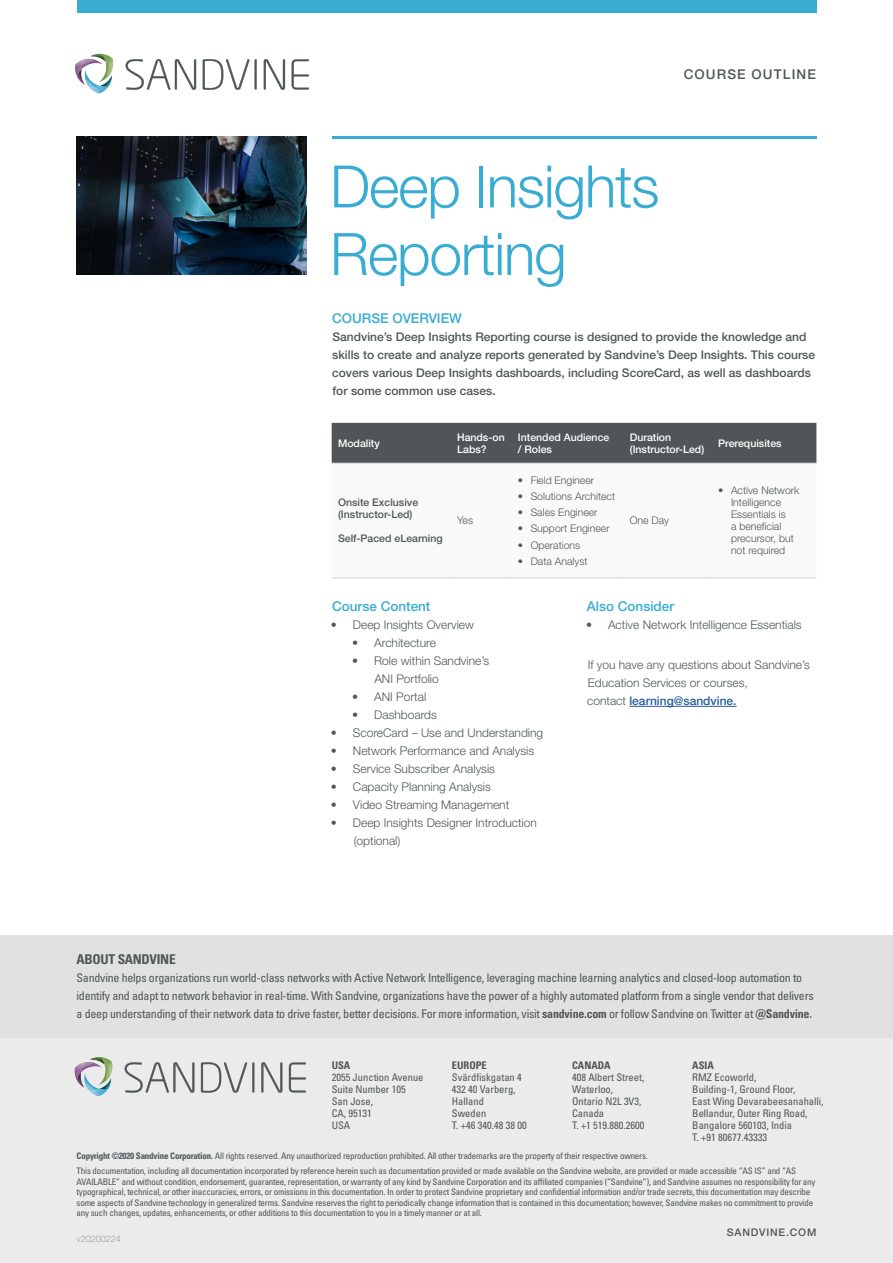
<style>
.page{position:relative;width:893px;height:1263px;background:#fff}
.page>*{position:absolute;margin:0;border:0;box-sizing:border-box;transform-origin:0 0}
.t1{font:300 58.5px/67.5px "Helvetica Neue LT Pro";letter-spacing:-.02em;color:#38acd2}
.t2{font:500 13.5px "Helvetica Neue LT Pro";color:#38acd2}
.t3{font:500 13.5px "Helvetica Neue LT Pro";letter-spacing:.08em;color:#505657}
.t4{font:700 condensed 13.5px "Univers LT Pro";letter-spacing:-.02em;color:#505657}
.t5{font:condensed 12px/18px "Univers LT Pro";letter-spacing:-.02em;color:#505657}
.t6{font:300 12px/18px "Helvetica Neue LT Pro";color:#505657}
.t7{font:500 12px/18px "Helvetica Neue LT Pro";color:#505657}
.t8{font:condensed 10.5px/12px "Univers LT Pro";color:#505657}
.t9{font:300 10.5px/12px "Helvetica Neue LT Pro";color:#505657}
.t10{font:500 10.5px/12px "Helvetica Neue LT Pro";color:#fff}
.t11{font:500 10.5px/12px "Helvetica Neue LT Pro";color:#505657}
.t12{font:700 condensed 10.5px "Univers LT Pro";color:#505657}
.t13{font:500 10.5px "Helvetica Neue LT Pro";letter-spacing:.08em;color:#505657}
.t14{font:condensed 9px/10.5px "Univers LT Pro";letter-spacing:-.02em;color:#505657}
.t15{font:300 9px "Helvetica Neue LT Pro";color:#a19f92}
.s1{font-weight:500;color:#275b9b}
.s2{font-weight:700}
</style>
<div class="page">
<hr style="left:629px;top:706px;width:108px;height:1px;background:#275b9b">
<div style="left:77px;top:0;width:739px;height:13px;background:#38acd2"></div>
<svg style="left:75px;top:54px;width:39px;height:39px"></svg>
<img style="left:77px;top:69px;width:8px;height:16px">
<svg style="left:126px;top:59px;width:70px;height:31px"></svg>
<svg style="left:203px;top:59px;width:54px;height:31px"></svg>
<svg style="left:264px;top:59px;width:21px;height:31px"></svg>
<svg style="left:292px;top:59px;width:17px;height:31px"></svg>
<hr style="left:332px;top:136px;width:484px;height:2px;background:#38acd2">
<img style="left:77px;top:136px;width:230px;height:139px">
<div style="left:332px;top:423px;width:484px;height:40px;background:#505657"></div>
<svg style="left:332px;top:577px;width:484px;height:1px"></svg>
<hr style="left:332px;top:463px;width:119px;height:1px;background:#d0d0d0">
<hr style="left:332px;top:578px;width:119px;height:1px;background:#d0d0d0">
<hr style="left:451px;top:463px;width:61px;height:1px;background:#d0d0d0">
<hr style="left:512px;top:463px;width:111px;height:1px;background:#d0d0d0">
<hr style="left:623px;top:463px;width:89px;height:1px;background:#d0d0d0">
<hr style="left:712px;top:463px;width:104px;height:1px;background:#d0d0d0">
<hr style="left:451px;top:578px;width:61px;height:1px;background:#d0d0d0">
<hr style="left:512px;top:578px;width:111px;height:1px;background:#d0d0d0">
<hr style="left:623px;top:578px;width:89px;height:1px;background:#d0d0d0">
<hr style="left:712px;top:578px;width:104px;height:1px;background:#d0d0d0">
<div style="left:0;top:975px;width:893px;height:288px;background:#ecebec"></div>
<div style="left:0;top:935px;width:893px;height:102px;background:#e2e1e2"></div>
<svg style="left:74px;top:1057px;width:39px;height:39px"></svg>
<img style="left:77px;top:1072px;width:7px;height:15px">
<svg style="left:125px;top:1062px;width:69px;height:31px"></svg>
<svg style="left:201px;top:1062px;width:53px;height:31px"></svg>
<svg style="left:261px;top:1062px;width:21px;height:31px"></svg>
<svg style="left:289px;top:1062px;width:17px;height:30px"></svg>
<h2 class="t3" style="left:684px;top:66px;width:134px">COURSE OUTLINE</h2>
<h1 class="t1" style="left:330px;top:152px;width:331px">Deep Insights<br>Reporting</h1>
<h2 class="t2" style="left:332px;top:310px;width:131px">COURSE OVERVIEW</h2>
<p class="t7" style="left:332px;top:327px;width:485px">Sandvine’s Deep Insights Reporting course is designed to provide the knowledge and skills to create and analyze reports generated by Sandvine’s Deep Insights. This course covers various Deep Insights dashboards, including ScoreCard, as well as dashboards for some common use cases.</p>
<p class="t10" style="left:338px;top:437px;width:43px">Modality</p>
<p class="t10" style="left:457px;top:431px;width:49px">Hands-on<br>Labs?</p>
<p class="t10" style="left:518px;top:431px;width:93px">Intended Audience / Roles</p>
<p class="t10" style="left:630px;top:431px;width:76px">Duration (Instructor-Led)</p>
<p class="t10" style="left:718px;top:437px;width:65px">Prerequisites</p>
<p class="t11" style="left:338px;top:496px;width:82px">Onsite Exclusive (Instructor-Led)</p>
<p class="t11" style="left:338px;top:532px;width:106px">Self-Paced eLearning</p>
<p class="t9" style="left:457px;top:514px;width:17px">Yes</p>
<p class="t9" style="left:518px;top:474px;width:78px">• Field Engineer</p>
<p class="t9" style="left:518px;top:490px;width:99px">• Solutions Architect</p>
<p class="t9" style="left:518px;top:506px;width:81px">• Sales Engineer</p>
<p class="t9" style="left:518px;top:522px;width:93px">• Support Engineer</p>
<p class="t9" style="left:518px;top:539px;width:64px">• Operations</p>
<p class="t9" style="left:518px;top:555px;width:71px">• Data Analyst</p>
<p class="t9" style="left:630px;top:514px;width:41px">One Day</p>
<p class="t9" style="left:731px;top:484px;width:70px;text-indent:-13px">• Active Network<br>Intelligence<br>Essentials is<br>a beneficial precursor, but not required</p>
<h2 class="t2" style="left:332px;top:598px;width:100px">Course Content</h2>
<h3 class="t6" style="left:331px;top:615px;width:145px">• Deep Insights Overview</h3>
<h3 class="t6" style="left:352px;top:633px;width:85px">• Architecture</h3>
<h3 class="t6" style="left:374px;top:651px;width:116px;text-indent:-22px">• Role within Sandvine’s<br>ANI Portfolio</h3>
<h3 class="t6" style="left:352px;top:687px;width:76px">• ANI Portal</h3>
<h3 class="t6" style="left:352px;top:705px;width:86px">• Dashboards</h3>
<h3 class="t6" style="left:331px;top:723px;width:214px">• ScoreCard – Use and Understanding</h3>
<h3 class="t6" style="left:331px;top:741px;width:205px">• Network Performance and Analysis</h3>
<h3 class="t6" style="left:331px;top:759px;width:166px">• Service Subscriber Analysis</h3>
<h3 class="t6" style="left:331px;top:777px;width:162px">• Capacity Planning Analysis</h3>
<h3 class="t6" style="left:331px;top:795px;width:180px">• Video Streaming Management</h3>
<h3 class="t6" style="left:354px;top:813px;width:185px;text-indent:-23px">• Deep Insights Designer Introduction (optional)</h3>
<h2 class="t2" style="left:587px;top:598px;width:89px">Also Consider</h2>
<h3 class="t6" style="left:586px;top:615px;width:217px">• Active Network Intelligence Essentials</h3>
<h3 class="t6" style="left:587px;top:656px;width:224px">If you have any questions about Sandvine’s<br>Education Services or courses,<br>contact <span class="s1">learning@sandvine.</span></h3>
<h2 class="t4" style="left:77px;top:951px;width:101px">ABOUT SANDVINE</h2>
<p class="t5" style="left:77px;top:969px;width:739px">Sandvine helps organizations run world-class networks with Active Network Intelligence, leveraging machine learning analytics and closed-loop automation to identify and adapt to network behavior in real-time. With Sandvine, organizations have the power of a highly automated platform from a single vendor that delivers a deep understanding of their network data to drive faster, better decisions. For more information, visit <span class="s2">sandvine.com</span> or follow Sandvine on Twitter at <span class="s2">@Sandvine.</span></p>
<p class="t12" style="left:332px;top:1059px;width:20px">USA</p>
<p class="t8" style="left:332px;top:1071px;width:93px">2055 Junction Avenue<br>Suite Number 105<br>San Jose,<br>CA, 95131<br>USA</p>
<p class="t12" style="left:452px;top:1059px;width:37px">EUROPE</p>
<p class="t8" style="left:452px;top:1071px;width:76px">Svärdfiskgatan 4<br>432 40 Varberg,<br>Halland<br>Sweden<br>T. +46 340.48 38 00</p>
<p class="t12" style="left:572px;top:1059px;width:40px">CANADA</p>
<p class="t8" style="left:572px;top:1071px;width:74px">408 Albert Street,<br>Waterloo,<br>Ontario N2L 3V3,<br>Canada<br>T. +1 519.880.2600</p>
<p class="t12" style="left:692px;top:1059px;width:23px">ASIA</p>
<p class="t8" style="left:692px;top:1071px;width:133px">RMZ Ecoworld,<br>Building-1, Ground Floor,<br>East Wing Devarabeesanahalli,<br>Bellandur, Outer Ring Road,<br>Bangalore 560103, India<br>T. +91 80677.43333</p>
<p class="t14" style="left:77px;top:1149px;width:721px;line-height:14.7px"><span class="s2">Copyright ©2020 Sandvine Corporation.</span> All rights reserved. Any unauthorized reproduction prohibited. All other trademarks are the property of their respective owners.<br>This documentation, including all documentation incorporated by reference herein such as documentation provided or made available on the Sandvine website, are provided or made accessible “AS IS” and “AS</p>
<p class="t14" style="left:77px;top:1176px;width:740px">AVAILABLE” and without condition, endorsement, guarantee, representation, or warranty of any kind by Sandvine Corporation and its affiliated companies (“Sandvine”), and Sandvine assumes no responsibility for any typographical, technical, or other inaccuracies, errors, or omissions in this documentation. In order to protect Sandvine proprietary and confidential information and/or trade secrets, this documentation may describe some aspects of Sandvine technology in generalized terms. Sandvine reserves the right to periodically change information that is contained in this documentation; however, Sandvine makes no commitment to provide any such changes, updates, enhancements, or other additions to this documentation to you in a timely manner or at all.</p>
<p class="t13" style="left:727px;top:1226px;width:91px">SANDVINE.COM</p>
<p class="t15" style="left:77px;top:1233px;width:46px">v20200224</p>
</div>
